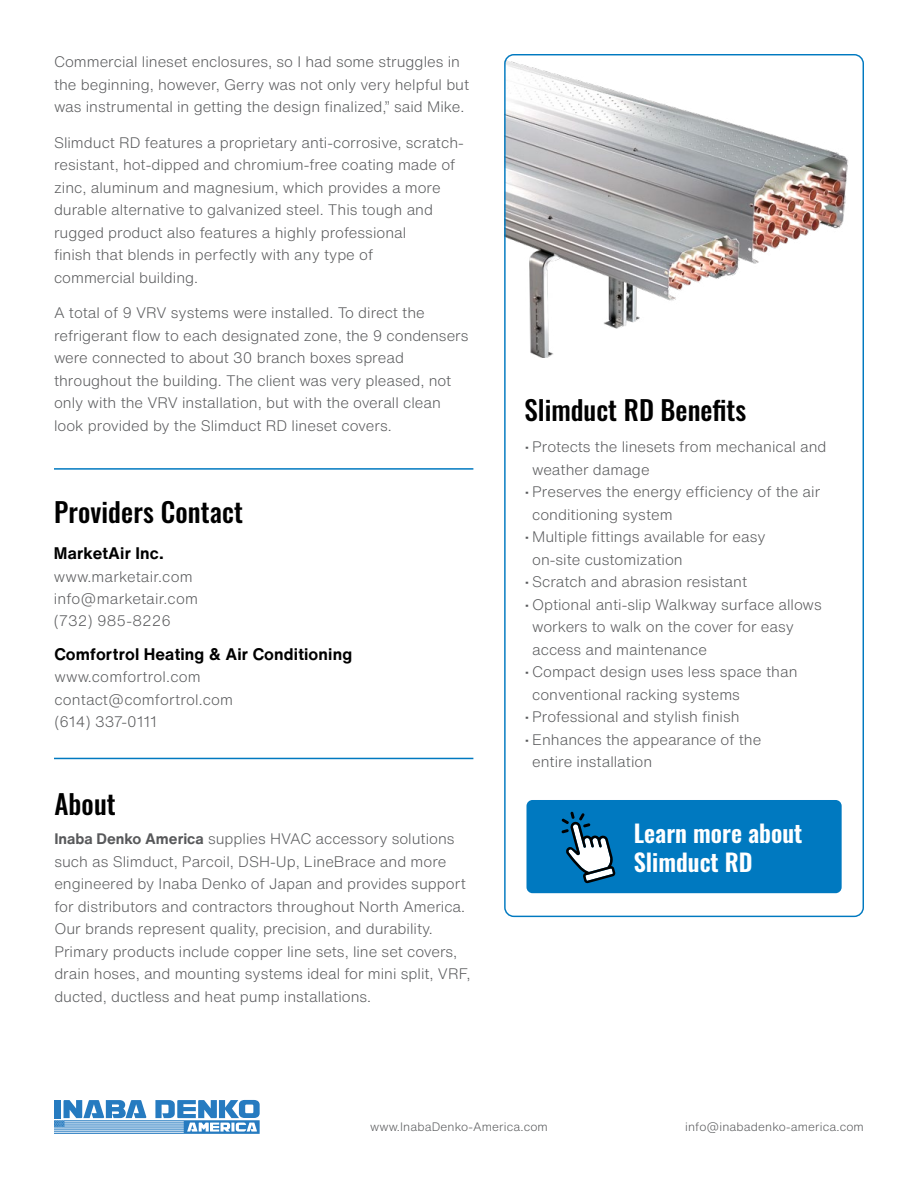
<style>
.page{position:relative;width:918px;height:1188px;background:#fff}
.page>*{position:absolute;margin:0;border:0;box-sizing:border-box;transform-origin:0 0}
.t1{font:500 27px "Oswald";letter-spacing:.005em;color:#000}
.t2{font:600 24px/28.5px "Oswald";color:#fff}
.t3{font:700 16.5px "Helvetica Now Text";letter-spacing:.01em;color:#000}
.t4{font:300 15px/22.5px "Helvetica Now Text";color:#58595b}
.t5{font:300 12px "Helvetica Now Text";letter-spacing:.01em;color:#58595b}
.s1{font-weight:700}
</style>
<div class="page">
<svg style="left:54px;top:1100px;width:206px;height:34px"></svg>
<hr style="left:54px;top:468px;width:419px;height:2px;background:#0079c0">
<hr style="left:54px;top:758px;width:419px;height:1px;background:#0079c0">
<img style="left:506px;top:60px;width:342px;height:297px">
<div style="left:526px;top:800px;width:316px;height:93px;background:#0079c0;border-radius:6px"></div>
<svg style="left:561px;top:812px;width:55px;height:72px"></svg>
<p class="t4" style="left:54px;top:50px;width:417px">Commercial lineset enclosures, so I had some struggles in the beginning, however, Gerry was not only very helpful but was instrumental in getting the design finalized,” said Mike.</p>
<p class="t4" style="left:54px;top:131px;width:411px">Slimduct RD features a proprietary anti-corrosive, scratch&shy;resistant, hot-dipped and chromium-free coating made of zinc, aluminum and magnesium, which provides a more durable alternative to galvanized steel. This tough and rugged product also features a highly professional<br>finish that blends in perfectly with any type of<br>commercial building.</p>
<p class="t4" style="left:54px;top:301px;width:416px">A total of 9 VRV systems were installed. To direct the refrigerant flow to each designated zone, the 9 condensers were connected to about 30 branch boxes spread throughout the building. The client was very pleased, not only with the VRV installation, but with the overall clean look provided by the Slimduct RD lineset covers.</p>
<h1 class="t1" style="left:54px;top:497px;width:191px">Providers Contact</h1>
<p class="t3" style="left:54px;top:541px;width:111px">MarketAir Inc.</p>
<p class="t4" style="left:54px;top:565px;width:146px">www.marketair.com info@marketair.com (732) 985-8226</p>
<p class="t3" style="left:54px;top:642px;width:299px">Comfortrol Heating &amp; Air Conditioning</p>
<p class="t4" style="left:54px;top:665px;width:180px">www.comfortrol.com contact@comfortrol.com (614) 337-0111</p>
<h1 class="t1" style="left:54px;top:789px;width:63px">About</h1>
<p class="t4" style="left:54px;top:827px;width:418px"><span class="s1">Inaba Denko America</span> supplies HVAC accessory solutions such as Slimduct, Parcoil, DSH-Up, LineBrace and more engineered by Inaba Denko of Japan and provides support for distributors and contractors throughout North America.<br>Our brands represent quality, precision, and durability.<br>Primary products include copper line sets, line set covers, drain hoses, and mounting systems ideal for mini split, VRF, ducted, ductless and heat pump installations.</p>
<h1 class="t1" style="left:525px;top:396px;width:223px">Slimduct RD Benefits</h1>
<p class="t4" style="left:532px;top:435px;width:296px;text-indent:-8px">• Protects the linesets from mechanical and weather damage</p>
<p class="t4" style="left:532px;top:480px;width:290px;text-indent:-8px">• Preserves the energy efficiency of the air conditioning system</p>
<p class="t4" style="left:532px;top:525px;width:235px;text-indent:-8px">• Multiple fittings available for easy on-site customization</p>
<p class="t4" style="left:525px;top:570px;width:224px">• Scratch and abrasion resistant</p>
<p class="t4" style="left:532px;top:593px;width:291px;text-indent:-8px">• Optional anti-slip Walkway surface allows workers to walk on the cover for easy access and maintenance</p>
<p class="t4" style="left:532px;top:660px;width:267px;text-indent:-8px">• Compact design uses less space than conventional racking systems</p>
<p class="t4" style="left:525px;top:705px;width:217px">• Professional and stylish fi nish</p>
<p class="t4" style="left:532px;top:728px;width:231px;text-indent:-8px">• Enhances the appearance of the entire installation</p>
<h2 class="t2" style="left:634px;top:821px;width:170px">Learn more about<br>Slimduct RD</h2>
<p class="t5" style="left:370px;top:1117px;width:179px">www.InabaDenko-America.com</p>
<p class="t5" style="left:685px;top:1117px;width:180px">info@inabadenko-america.com</p>
</div>
